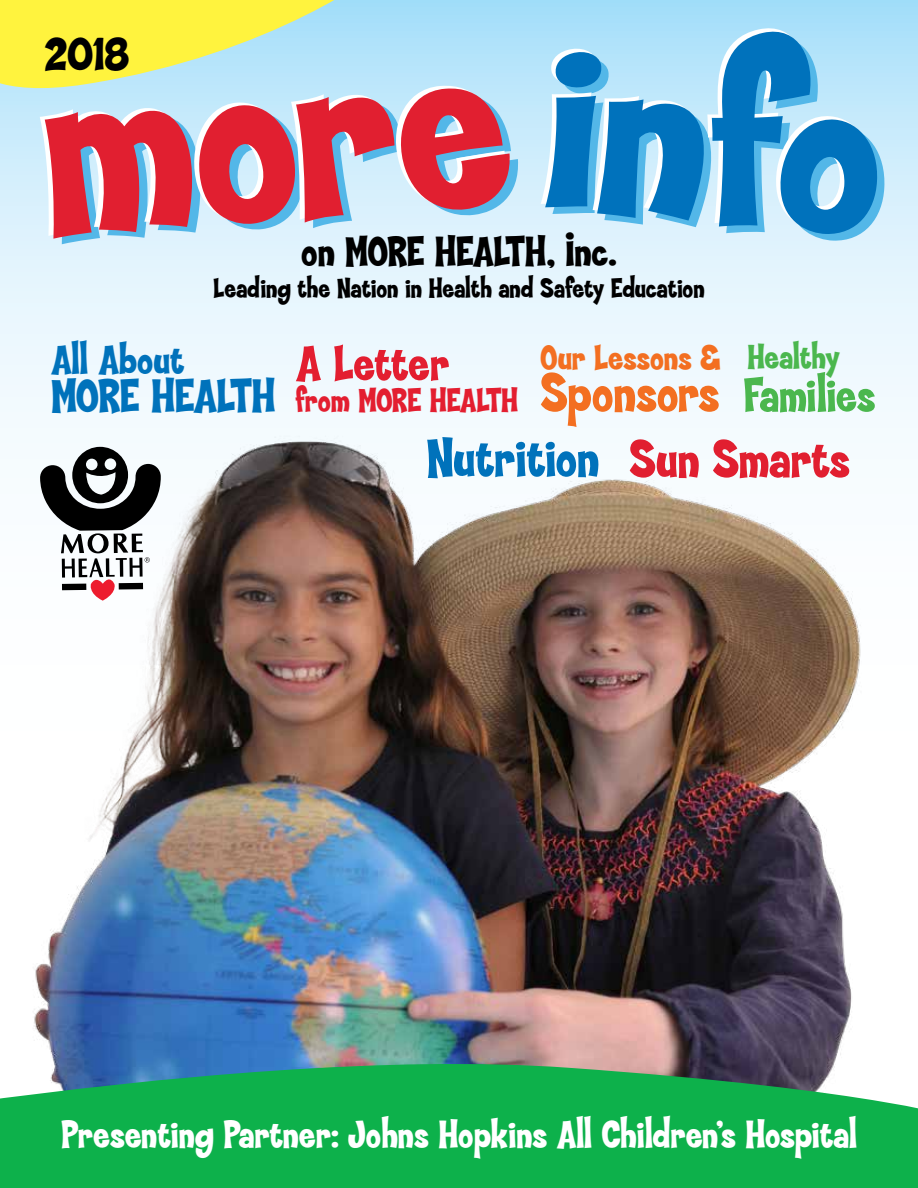
<style>
.page{position:relative;width:918px;height:1188px;background:#fff}
.page>*{position:absolute;margin:0;border:0;box-sizing:border-box;transform-origin:0 0}
.t1{font:800 57.15px "Coop";letter-spacing:-.01em;color:#f36f21}
.t2{font:800 56.4px "Coop";letter-spacing:-.005em;color:#0072bb}
.t3{font:800 51.9px "Coop";letter-spacing:-.01em;color:#e31e30}
.t4{font:800 50.4px "Coop";letter-spacing:-.01em;color:#4bb74e}
.t5{font:800 48.6px "Coop";letter-spacing:-.03em;color:#0072bb}
.t6{font:800 48.6px "Coop";color:#000}
.t7{font:800 43.5px "Coop";letter-spacing:-.025em;color:#000}
.t8{font:800 42.6px "Coop";letter-spacing:-.01em;color:#0072bb}
.t9{font:800 40.5px "Coop";letter-spacing:-.01em;color:#fff}
.t10{font:800 36.6px "Coop";letter-spacing:-.01em;color:#f36f21}
.t11{font:800 35.55px "Coop";letter-spacing:-.02em;color:#4bb74e}
.t12{font:800 34.65px "Coop";letter-spacing:-.03em;color:#e31e30}
.t13{font:800 28.5px "Coop";letter-spacing:-.01em;color:#000}
.s1{font-size:55.5px;color:#e11f30}
</style>
<div class="page">
<svg style="left:0;top:0;width:918px;height:401px"></svg>
<img style="left:0;top:401px;width:918px;height:642px">
<svg style="left:541px;top:21px;width:345px;height:221px;background:#6bb4df"></svg>
<svg style="left:0;top:0;width:520px;height:244px;background:#d0afa3"></svg>
<svg style="left:0;top:1043px;width:918px;height:145px;background:#2ba962"></svg>
<svg style="left:40px;top:447px;width:121px;height:154px"></svg>
<p class="t6" style="left:45px;top:27px;width:86px">2018</p>
<p class="t7" style="left:301px;top:228px;width:317px">on MORE HEALTH, Inc.</p>
<p class="t13" style="left:213px;top:273px;width:493px">Leading the Nation in Health and Safety Education</p>
<p class="t8" style="left:51px;top:337px;width:135px">All About</p>
<p class="t5" style="left:51px;top:370px;width:227px">MORE HEALTH</p>
<p class="t3" style="left:295px;top:335px;width:155px">A Letter</p>
<p class="t12" style="left:295px;top:382px;width:225px">from MORE HEALTH</p>
<p class="t10" style="left:540px;top:337px;width:182px">Our Lessons &amp;</p>
<h1 class="t1" style="left:540px;top:362px;width:181px">Sponsors</h1>
<p class="t11" style="left:747px;top:338px;width:94px">Healthy</p>
<p class="t4" style="left:743px;top:368px;width:134px">Families</p>
<h2 class="t2" style="left:426px;top:427px;width:426px">Nutrition <span class="s1">Sun Smarts</span></h2>
<p class="t9" style="left:61px;top:1113px;width:798px">Presenting Partner: Johns Hopkins All Children’s Hospital</p>
</div>
